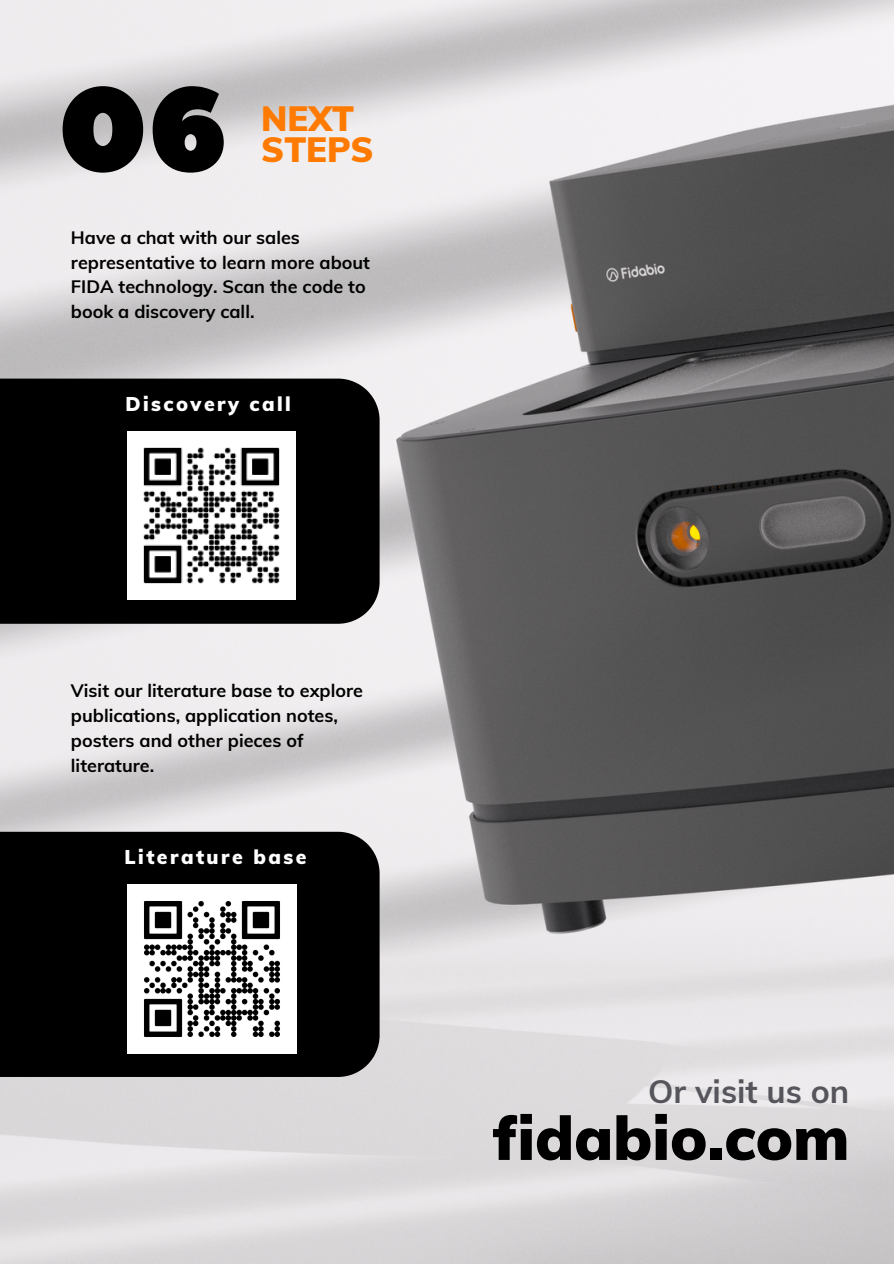
<style>
.page{position:relative;width:894px;height:1264px;background:#fff}
.page>*{position:absolute;margin:0;border:0;box-sizing:border-box;transform-origin:0 0}
.t1{font:118.35px "Peace Sans";color:#000}
.t2{font:900 60.75px "Muli";color:#000}
.t3{font:900 34.35px/31.5px "Muli";color:#ff7a00}
.t4{font:700 32.25px "Muli";color:#55555b}
.t5{font:900 19.5px "Muli";letter-spacing:.125em;color:#fff}
.t6{font:700 18px/24.8px "Muli";color:#000}
</style>
<div class="page">
<img style="left:0;top:0;width:893px;height:1263px">
<div style="left:0;top:378px;width:379px;height:245px;background:#000"></div>
<img style="left:127px;top:431px;width:169px;height:169px">
<div style="left:0;top:831px;width:379px;height:245px;background:#000"></div>
<img style="left:127px;top:884px;width:169px;height:169px">
<h1 class="t1" style="left:58px;top:51px;width:171px">06</h1>
<h3 class="t3" style="left:261px;top:102px;width:114px">NEXT<br>STEPS</h3>
<p class="t6" style="left:71px;top:225px;width:300px">Have a chat with our sales representative to learn more about<br>FIDA technology. Scan the code to book a discovery call.</p>
<p class="t5" style="left:125px;top:391px;width:167px">Discovery call</p>
<p class="t6" style="left:71px;top:678px;width:293px">Visit our literature base to explore publications, application notes, posters and other pieces of literature.</p>
<p class="t5" style="left:124px;top:844px;width:183px">Literature base</p>
<h3 class="t4" style="left:648px;top:1070px;width:203px">Or visit us on</h3>
<h2 class="t2" style="left:492px;top:1098px;width:358px">fidabio.com</h2>
</div>
